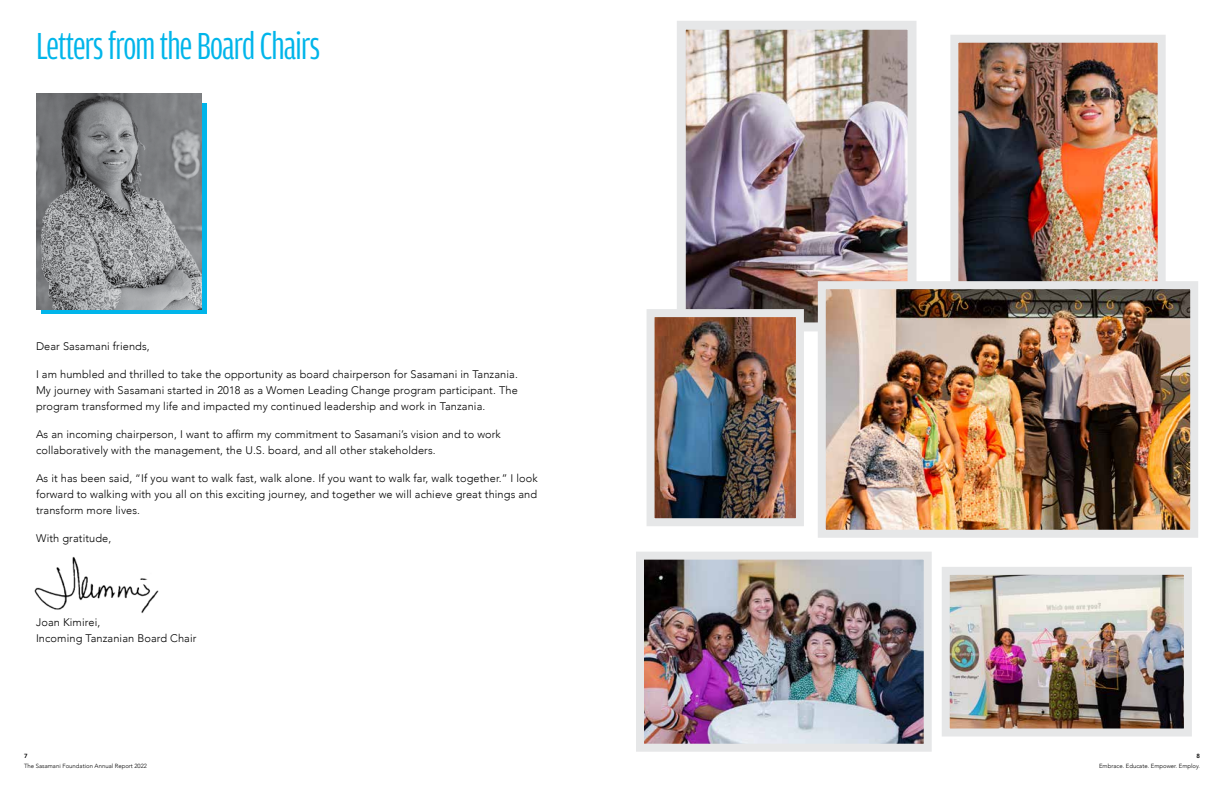
<style>
.page{position:relative;width:1224px;height:792px;background:#fff}
.page>*{position:absolute;margin:0;border:0;box-sizing:border-box;transform-origin:0 0}
.t1{font:40px "Amplitude Comp";letter-spacing:-.02em;color:#00b5ea}
.t2{font:300 11px/16px "Avenir";letter-spacing:.01em;color:#000;text-align:justify}
.t3{font:300 6px "Avenir";color:#000}
.t4{font:800 6px "Avenir";color:#000}
</style>
<div class="page">
<div style="left:41px;top:103px;width:166px;height:211px;background:#00b5ea"></div>
<img style="left:36px;top:94px;width:166px;height:215px">
<img style="left:34px;top:556px;width:125px;height:57px">
<img style="left:959px;top:44px;width:198px;height:237px">
<div style="left:950px;top:35px;width:216px;height:298px;border:8px solid #e6e7e8"></div>
<img style="left:687px;top:31px;width:220px;height:290px">
<div style="left:677px;top:21px;width:240px;height:310px;border:9px solid #e6e7e8"></div>
<img style="left:656px;top:318px;width:139px;height:199px">
<div style="left:647px;top:309px;width:157px;height:217px;border:8px solid #e6e7e8"></div>
<img style="left:951px;top:576px;width:232px;height:151px">
<div style="left:942px;top:567px;width:250px;height:169px;border:8px solid #e6e7e8"></div>
<img style="left:645px;top:561px;width:278px;height:182px">
<div style="left:636px;top:552px;width:296px;height:200px;border:8px solid #e6e7e8"></div>
<img style="left:827px;top:290px;width:362px;height:239px">
<div style="left:818px;top:281px;width:380px;height:257px;border:8px solid #e6e7e8"></div>
<h1 class="t1" style="left:36px;top:25px;width:286px">Letters from the Board Chairs</h1>
<p class="t2" style="left:36px;top:338px;width:115px">Dear Sasamani friends,</p>
<p class="t2" style="left:36px;top:366px;width:483px">I am humbled and thrilled to take the opportunity as board chairperson for Sasamani in Tanzania.<br>My journey with Sasamani started in 2018 as a Women Leading Change program participant. The program transformed my life and impacted my continued leadership and work in Tanzania.</p>
<p class="t2" style="left:36px;top:426px;width:466px">As an incoming chairperson, I want to affirm my commitment to Sasamani’s vision and to work collaboratively with the management, the U.S. board, and all other stakeholders.</p>
<p class="t2" style="left:36px;top:470px;width:503px">As it has been said, “If you want to walk fast, walk alone. If you want to walk far, walk together.” I look forward to walking with you all on this exciting journey, and together we will achieve great things and transform more lives.</p>
<p class="t2" style="left:36px;top:530px;width:77px">With gratitude,</p>
<p class="t2" style="left:36px;top:614px;width:162px">Joan Kimirei,<br>Incoming Tanzanian Board Chair</p>
<p class="t4" style="left:24px;top:751px;width:5px">7</p>
<p class="t3" style="left:24px;top:762px;width:125px">The Sasamani Foundation Annual Report 2022</p>
<p class="t4" style="left:1196px;top:751px;width:5px">8</p>
<p class="t3" style="left:1099px;top:762px;width:102px">Embrace. Educate. Empower. Employ.</p>
</div>
